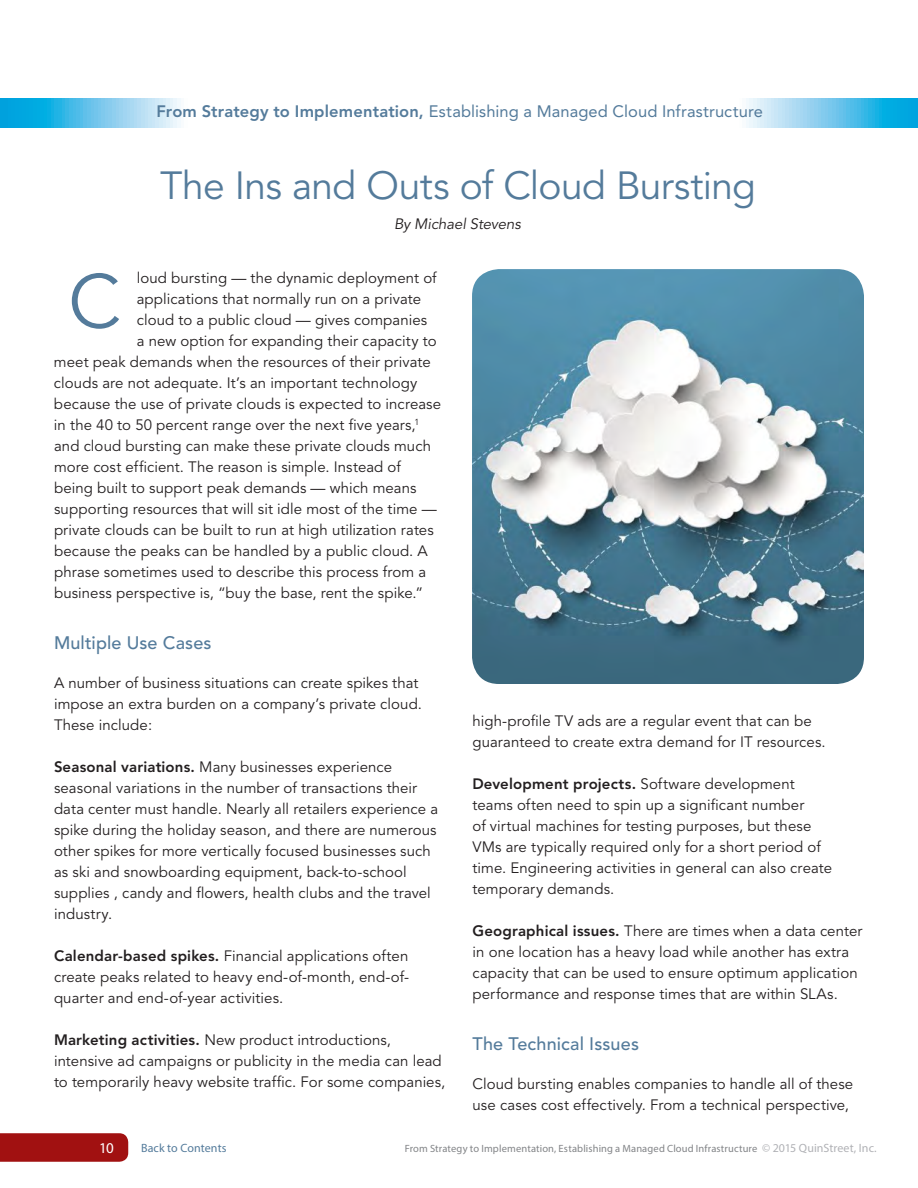
<style>
.page{position:relative;width:918px;height:1188px;background:#fff}
.page>*{position:absolute;margin:0;border:0;box-sizing:border-box;transform-origin:0 0}
.t1{font:75px "Avenir";color:#547b9b}
.t2{font:39px "Avenir";letter-spacing:-.02em;color:#547b9b}
.t3{font:500 18px "Avenir";letter-spacing:.01em;color:#547b9b}
.t4{font:16.5px "Avenir";letter-spacing:.005em;color:#547b9b}
.t5{font:15px/21px "Avenir";letter-spacing:.005em;color:#231f20}
.t6{font:italic 15px "Avenir";letter-spacing:-.005em;color:#231f20}
.t7{font:15px "Myriad Pro";color:#fff}
.t8{font:12px "Myriad Pro";letter-spacing:.005em;color:#547b9b}
.t9{font:10.5px "Myriad Pro";letter-spacing:.015em;color:#828487}
.s1{font-weight:800}
.s2{font-size:12px;color:#b1b2b6}
</style>
<div class="page">
<svg style="left:0;top:1133px;width:128px;height:29px;background:#a31616"></svg>
<svg style="left:0;top:99px;width:918px;height:28px"></svg>
<div style="left:364px;top:95px;width:191px;height:36px;background:#fff"></div>
<img style="left:472px;top:269px;width:392px;height:415px">
<p class="t4" style="left:157px;top:102px;width:608px"><span class="s1">From Strategy to Implementation,</span> Establishing a Managed Cloud Infrastructure</p>
<h2 class="t2" style="left:160px;top:163px;width:597px">The Ins and Outs of Cloud Bursting</h2>
<p class="t6" style="left:394px;top:215px;width:129px">By Michael Stevens</p>
<p class="t5" style="left:137px;top:268px;width:301px">loud bursting — the dynamic deployment of</p>
<p class="t5" style="left:137px;top:289px;width:286px">applications that normally run on a private</p>
<p class="t5" style="left:137px;top:310px;width:292px">cloud to a public cloud — gives companies</p>
<p class="t5" style="left:137px;top:331px;width:301px">a new option for expanding their capacity to</p>
<p class="t5" style="left:54px;top:352px;width:378px">meet peak demands when the resources of their private</p>
<p class="t5" style="left:54px;top:373px;width:365px">clouds are not adequate. It’s an important technology</p>
<p class="t5" style="left:54px;top:394px;width:389px">because the use of private clouds is expected to increase</p>
<p class="t5" style="left:54px;top:415px;width:367px">in the 40 to 50 percent range over the next five years,<sup>1</sup></p>
<p class="t5" style="left:54px;top:436px;width:379px">and cloud bursting can make these private clouds much</p>
<p class="t5" style="left:54px;top:457px;width:348px">more cost efficient. The reason is simple. Instead of</p>
<p class="t5" style="left:54px;top:478px;width:364px">being built to support peak demands — which means</p>
<p class="t5" style="left:54px;top:499px;width:384px">supporting resources that will sit idle most of the time —</p>
<p class="t5" style="left:54px;top:520px;width:381px">private clouds can be built to run at high utilization rates</p>
<p class="t5" style="left:54px;top:541px;width:375px">because the peaks can be handled by a public cloud. A</p>
<p class="t5" style="left:54px;top:562px;width:374px">phrase sometimes used to describe this process from a</p>
<p class="t5" style="left:54px;top:583px;width:371px">business perspective is, “buy the base, rent the spike.”</p>
<p class="t3" style="left:54px;top:632px;width:159px">Multiple Use Cases</p>
<p class="t5" style="left:54px;top:673px;width:369px">A number of business situations can create spikes that impose an extra burden on a company’s private cloud.<br>These include:</p>
<p class="t5" style="left:54px;top:757px;width:386px"><span class="s1">Seasonal variations.</span> Many businesses experience seasonal variations in the number of transactions their data center must handle. Nearly all retailers experience a spike during the holiday season, and there are numerous other spikes for more vertically focused businesses such as ski and snowboarding equipment, back-to-school supplies , candy and flowers, health clubs and the travel industry.</p>
<p class="t5" style="left:54px;top:946px;width:357px;text-align:justify"><span class="s1">Calendar-based spikes.</span> Financial applications often create peaks related to heavy end-of-month, end-of&shy;quarter and end-of-year activities.</p>
<p class="t5" style="left:54px;top:1030px;width:393px"><span class="s1">Marketing activities.</span> New product introductions, intensive ad campaigns or publicity in the media can lead to temporarily heavy website traffic. For some companies,</p>
<h1 class="t1" style="left:68px;top:258px;width:54px">C</h1>
<p class="t5" style="left:472px;top:711px;width:355px">high-profile TV ads are a regular event that can be guaranteed to create extra demand for IT resources.</p>
<p class="t5" style="left:472px;top:774px;width:361px"><span class="s1">Development projects.</span> Software development teams often need to spin up a significant number<br>of virtual machines for testing purposes, but these VMs are typically required only for a short period of time. Engineering activities in general can also create temporary demands.</p>
<p class="t5" style="left:472px;top:921px;width:391px"><span class="s1">Geographical issues.</span> There are times when a data center in one location has a heavy load while another has extra capacity that can be used to ensure optimum application performance and response times that are within SLAs.</p>
<p class="t3" style="left:472px;top:1033px;width:168px">The Technical Issues</p>
<p class="t5" style="left:472px;top:1074px;width:382px">Cloud bursting enables companies to handle all of these use cases cost effectively. From a technical perspective,</p>
<p class="t7" style="left:99px;top:1138px;width:16px">10</p>
<p class="t8" style="left:141px;top:1141px;width:87px">Back to Contents</p>
<p class="t9" style="left:405px;top:1142px;width:474px">From Strategy to Implementation, Establishing a Managed Cloud Infrastructure <span class="s2">© 2015 QuinStreet, Inc.</span></p>
</div>
